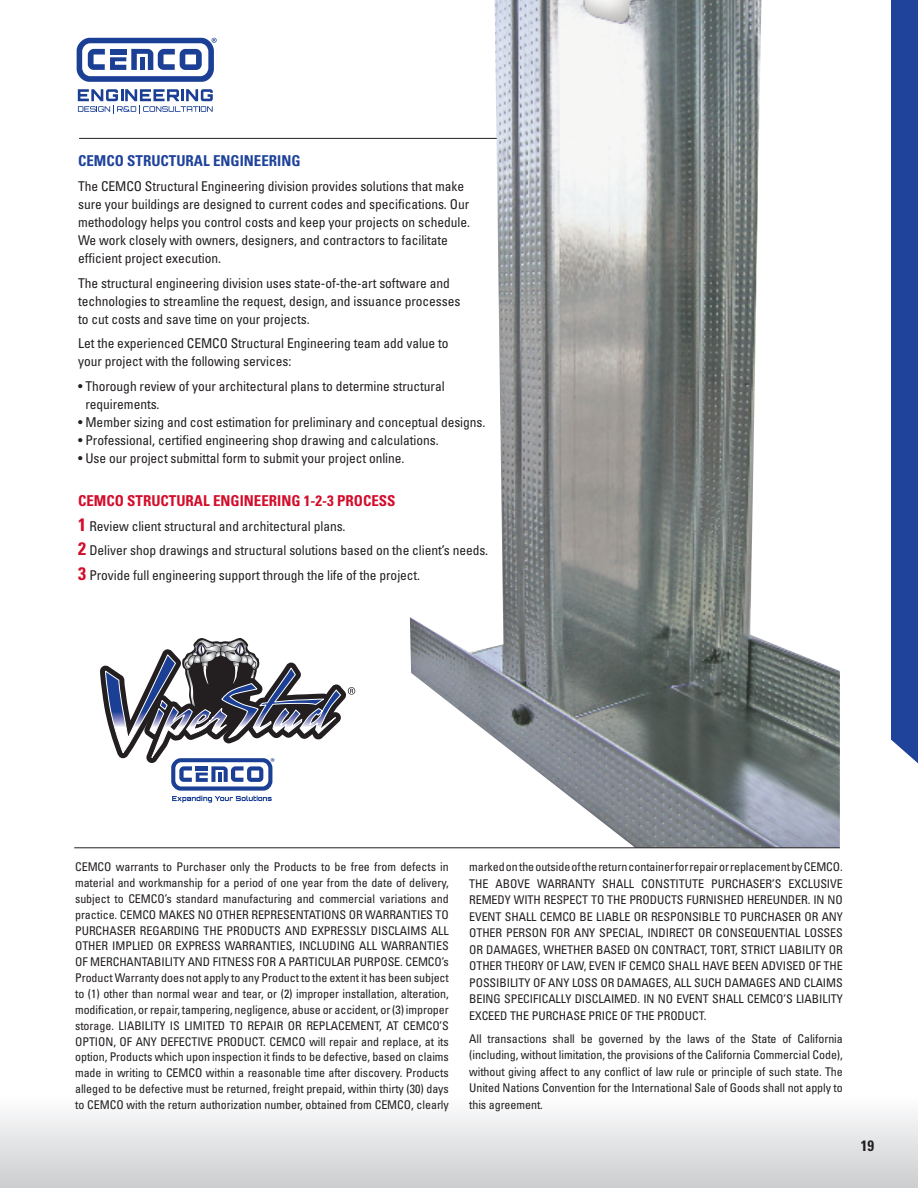
<style>
.page{position:relative;width:918px;height:1188px;background:#fff}
.page>*{position:absolute;margin:0;border:0;box-sizing:border-box;transform-origin:0 0}
.t1{font:700 condensed 15px "Univers LT Std";color:#d30d2b}
.t2{font:700 condensed 15px "Univers LT Std";color:#1f439b}
.t3{font:700 condensed 15px "Univers LT Std";color:#231f20}
.t4{font:condensed 13.5px/18px "Univers LT Std";letter-spacing:-.005em;color:#231f20}
.t5{font:condensed 12px/15.9px "Univers LT Std";letter-spacing:-.005em;color:#231f20;text-align:justify}
.s1{font-weight:700;font-size:18px;color:#d30d2b}
</style>
<div class="page">
<img style="left:410px;top:0;width:430px;height:847px">
<hr style="left:79px;top:138px;width:418px;height:1px;background:#231f20">
<svg style="left:78px;top:89px;width:135px;height:24px"></svg>
<svg style="left:77px;top:38px;width:140px;height:44px"></svg>
<svg style="left:100px;top:638px;width:255px;height:165px"></svg>
<div style="left:891px;top:0;width:27px;height:763px;background:#1f439b"></div>
<hr style="left:74px;top:847px;width:766px;height:1px;background:#231f20">
<p class="t2" style="left:78px;top:152px;width:224px">CEMCO STRUCTURAL ENGINEERING</p>
<p class="t4" style="left:78px;top:177px;width:393px">The CEMCO Structural Engineering division provides solutions that make sure your buildings are designed to current codes and specifications. Our methodology helps you control costs and keep your projects on schedule.<br>We work closely with owners, designers, and contractors to facilitate efficient project execution.</p>
<p class="t4" style="left:78px;top:274px;width:384px">The structural engineering division uses state-of-the-art software and technologies to streamline the request, design, and issuance processes to cut costs and save time on your projects.</p>
<p class="t4" style="left:78px;top:334px;width:372px">Let the experienced CEMCO Structural Engineering team add value to your project with the following services:</p>
<p class="t4" style="left:85px;top:377px;width:361px;text-indent:-7px">• Thorough review of your architectural plans to determine structural requirements.</p>
<p class="t4" style="left:78px;top:413px;width:409px">• Member sizing and cost estimation for preliminary and conceptual designs.</p>
<p class="t4" style="left:78px;top:431px;width:362px">• Professional, certified engineering shop drawing and calculations.</p>
<p class="t4" style="left:78px;top:449px;width:328px">• Use our project submittal form to submit your project online.</p>
<p class="t1" style="left:78px;top:491px;width:319px">CEMCO STRUCTURAL ENGINEERING 1-2-3 PROCESS</p>
<p class="t4" style="left:78px;top:513px;width:412px;line-height:24.8px"><span class="s1">1</span> Review client structural and architectural plans.<br><span class="s1">2</span> Deliver shop drawings and structural solutions based on the client’s needs.<br><span class="s1">3</span> Provide full engineering support through the life of the project.</p>
<p class="t5" style="left:75px;top:859px;width:375px">CEMCO warrants to Purchaser only the Products to be free from defects in material and workmanship for a period of one year from the date of delivery, subject to CEMCO’s standard manufacturing and commercial variations and practice. CEMCO MAKES NO OTHER REPRESENTATIONS OR WARRANTIES TO PURCHASER REGARDING THE PRODUCTS AND EXPRESSLY DISCLAIMS ALL OTHER IMPLIED OR EXPRESS WARRANTIES, INCLUDING ALL WARRANTIES OF MERCHANTABILITY AND FITNESS FOR A PARTICULAR PURPOSE. CEMCO’s Product Warranty does not apply to any Product to the extent it has been subject to (1) other than normal wear and tear, or (2) improper installation, alteration, modification, or repair, tampering, negligence, abuse or accident, or (3) improper storage. LIABILITY IS LIMITED TO REPAIR OR REPLACEMENT, AT CEMCO’S OPTION, OF ANY DEFECTIVE PRODUCT. CEMCO will repair and replace, at its option, Products which upon inspection it finds to be defective, based on claims made in writing to CEMCO within a reasonable time after discovery. Products alleged to be defective must be returned, freight prepaid, within thirty (30) days to CEMCO with the return authorization number, obtained from CEMCO, clearly</p>
<p class="t5" style="left:469px;top:858px;width:375px;line-height:16.5px">marked on the outside of the return container for repair or replacement by CEMCO.<br>THE ABOVE WARRANTY SHALL CONSTITUTE PURCHASER’S EXCLUSIVE REMEDY WITH RESPECT TO THE PRODUCTS FURNISHED HEREUNDER. IN NO EVENT SHALL CEMCO BE LIABLE OR RESPONSIBLE TO PURCHASER OR ANY OTHER PERSON FOR ANY SPECIAL, INDIRECT OR CONSEQUENTIAL LOSSES OR DAMAGES, WHETHER BASED ON CONTRACT, TORT, STRICT LIABILITY OR OTHER THEORY OF LAW, EVEN IF CEMCO SHALL HAVE BEEN ADVISED OF THE POSSIBILITY OF ANY LOSS OR DAMAGES, ALL SUCH DAMAGES AND CLAIMS BEING SPECIFICALLY DISCLAIMED. IN NO EVENT SHALL CEMCO’S LIABILITY EXCEED THE PURCHASE PRICE OF THE PRODUCT.</p>
<p class="t5" style="left:469px;top:1030px;width:375px;line-height:16.5px">All transactions shall be governed by the laws of the State of California (including, without limitation, the provisions of the California Commercial Code), without giving affect to any conflict of law rule or principle of such state. The United Nations Convention for the International Sale of Goods shall not apply to this agreement.</p>
<p class="t3" style="left:861px;top:1136px;width:15px">19</p>
</div>
